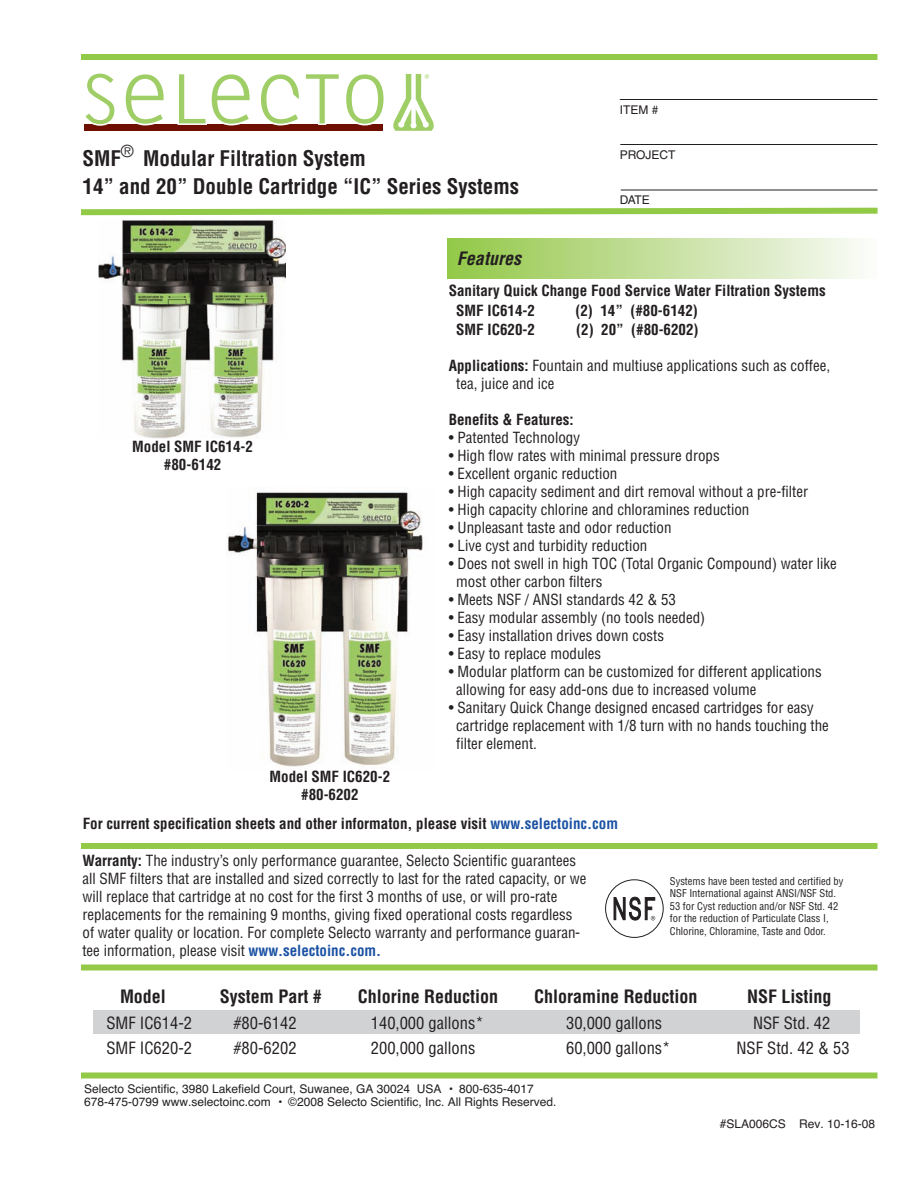
<style>
.page{position:relative;width:918px;height:1188px;background:#fff}
.page>*{position:absolute;margin:0;border:0;box-sizing:border-box;transform-origin:0 0}
.t1{font:700 condensed 21px/27.9px "Helvetica";color:#231f20}
.t2{font:700 condensed 18px "Helvetica";color:#231f20}
.t3{font:italic 700 condensed 18px "Helvetica";letter-spacing:.005em;color:#231f20}
.t4{font:condensed 16.5px "Helvetica";color:#231f20}
.t5{font:condensed 15px/18px "Helvetica";color:#231f20}
.t6{font:700 condensed 15px/18px "Helvetica";color:#231f20;text-align:center}
.t7{font:12px/13.5px "Helvetica";color:#231f20}
.t8{font:12px "Helvetica LT";color:#231f20}
.t9{font:condensed 10.5px/12.6px "Helvetica";color:#231f20}
.s1{font-weight:700}
.s2{color:#1c52a4}
.s3{font-weight:700;color:#1c52a4}
</style>
<div class="page">
<div style="left:81px;top:54px;width:797px;height:6px;background:#92c947"></div>
<svg style="left:81px;top:207px;width:797px;height:9px"></svg>
<hr style="left:620px;top:99px;width:258px;height:1px;background:#231f20">
<hr style="left:620px;top:144px;width:258px;height:1px;background:#231f20">
<hr style="left:621px;top:190px;width:257px;height:1px;background:#231f20">
<div style="left:447px;top:239px;width:431px;height:40px;background:linear-gradient(to right,#93c747,#fbfbfa)"></div>
<img style="left:98px;top:219px;width:188px;height:220px">
<img style="left:227px;top:492px;width:196px;height:275px">
<div style="left:81px;top:843px;width:797px;height:6px;background:#92c947"></div>
<div style="left:81px;top:964px;width:797px;height:6px;background:#92c947"></div>
<div style="left:81px;top:1072px;width:797px;height:6px;background:#92c947"></div>
<div style="left:605px;top:880px;width:58px;height:58px;border:1px solid #231f20;border-radius:50%"></div>
<svg style="left:614px;top:897px;width:41px;height:23px"></svg>
<div style="left:93px;top:1010px;width:767px;height:24px;background:#d1d2d4"></div>
<div style="left:84px;top:124px;width:298px;height:6px;background:#6f0f00"></div>
<svg style="left:393px;top:74px;width:41px;height:57px"></svg>
<svg style="left:85px;top:73px;width:30px;height:53px"></svg>
<svg style="left:177px;top:74px;width:73px;height:51px"></svg>
<svg style="left:125px;top:74px;width:39px;height:51px"></svg>
<svg style="left:261px;top:74px;width:123px;height:51px"></svg>
<h1 class="t1" style="left:82px;top:146px;width:438px">SMF<sup>®</sup> Modular Filtration System<br>14” and 20” Double Cartridge “IC” Series Systems</h1>
<p class="t8" style="left:620px;top:105px;width:40px">ITEM #</p>
<p class="t8" style="left:620px;top:150px;width:57px">PROJECT</p>
<p class="t8" style="left:620px;top:195px;width:32px">DATE</p>
<p class="t6" style="left:132px;top:439px;width:122px">Model SMF IC614-2 #80-6142</p>
<p class="t3" style="left:457px;top:248px;width:66px">Features</p>
<p class="t6" style="left:456px;top:281px;width:371px;line-height:20.2px;text-align:left;text-indent:-8px">Sanitary Quick Change Food Service Water Filtration Systems<br>SMF IC614-2</p>
<p class="t6" style="left:575px;top:303px;width:124px">(2) 14” (#80-6142)</p>
<p class="t6" style="left:456px;top:322px;width:80px">SMF IC620-2</p>
<p class="t6" style="left:576px;top:322px;width:124px">(2) 20” (#80-6202)</p>
<p class="t5" style="left:456px;top:358px;width:375px;text-indent:-8px"><span class="s1">Applications:</span> Fountain and multiuse applications such as coffee, tea, juice and ice</p>
<p class="t6" style="left:449px;top:412px;width:126px">Benefits &amp; Features:</p>
<p class="t5" style="left:449px;top:430px;width:133px">• Patented Technology</p>
<p class="t5" style="left:449px;top:448px;width:272px">• High flow rates with minimal pressure drops</p>
<p class="t5" style="left:449px;top:466px;width:170px">• Excellent organic reduction</p>
<p class="t5" style="left:449px;top:484px;width:361px">• High capacity sediment and dirt removal without a pre-filter</p>
<p class="t5" style="left:449px;top:502px;width:302px">• High capacity chlorine and chloramines reduction</p>
<p class="t5" style="left:449px;top:520px;width:224px">• Unpleasant taste and odor reduction</p>
<p class="t5" style="left:449px;top:538px;width:200px">• Live cyst and turbidity reduction</p>
<p class="t5" style="left:456px;top:556px;width:382px;text-indent:-7px">• Does not swell in high TOC (Total Organic Compound) water like most other carbon filters</p>
<p class="t5" style="left:449px;top:592px;width:229px">• Meets NSF / ANSI standards 42 &amp; 53</p>
<p class="t5" style="left:449px;top:610px;width:258px">• Easy modular assembly (no tools needed)</p>
<p class="t5" style="left:449px;top:628px;width:217px">• Easy installation drives down costs</p>
<p class="t5" style="left:449px;top:646px;width:154px">• Easy to replace modules</p>
<p class="t5" style="left:456px;top:664px;width:367px;text-indent:-8px">• Modular platform can be customized for different applications allowing for easy add-ons due to increased volume</p>
<p class="t5" style="left:456px;top:700px;width:374px;text-indent:-7px">• Sanitary Quick Change designed encased cartridges for easy cartridge replacement with 1/8 turn with no hands touching the filter element.</p>
<p class="t6" style="left:270px;top:769px;width:122px">Model SMF IC620-2 #80-6202</p>
<p class="t6" style="left:83px;top:816px;width:537px">For current specification sheets and other informaton, please visit <span class="s2">www.selectoinc.com</span></p>
<p class="t5" style="left:82px;top:853px;width:506px"><span class="s1">Warranty:</span> The industry’s only performance guarantee, Selecto Scientific guarantees all SMF filters that are installed and sized correctly to last for the rated capacity, or we will replace that cartridge at no cost for the first 3 months of use, or will pro-rate replacements for the remaining 9 months, giving fixed operational costs regardless of water quality or location. For complete Selecto warranty and performance guaran&shy;tee information, please visit <span class="s3">www.selectoinc.com.</span></p>
<p class="t9" style="left:670px;top:875px;width:175px">Systems have been tested and certified by NSF International against ANSI/NSF Std.<br>53 for Cyst reduction and/or NSF Std. 42 for the reduction of Particulate Class I, Chlorine, Chloramine, Taste and Odor.</p>
<p class="t2" style="left:120px;top:989px;width:47px">Model</p>
<p class="t2" style="left:220px;top:989px;width:103px">System Part #</p>
<p class="t2" style="left:358px;top:989px;width:142px">Chlorine Reduction</p>
<p class="t2" style="left:534px;top:989px;width:165px">Chloramine Reduction</p>
<p class="t2" style="left:747px;top:989px;width:86px">NSF Listing</p>
<p class="t4" style="left:106px;top:1017px;width:87px">SMF IC614-2</p>
<p class="t4" style="left:233px;top:1017px;width:65px">#80-6142</p>
<p class="t4" style="left:371px;top:1017px;width:114px">140,000 gallons*</p>
<p class="t4" style="left:566px;top:1017px;width:98px">30,000 gallons</p>
<p class="t4" style="left:753px;top:1017px;width:79px">NSF Std. 42</p>
<p class="t4" style="left:107px;top:1042px;width:87px">SMF IC620-2</p>
<p class="t4" style="left:233px;top:1042px;width:65px">#80-6202</p>
<p class="t4" style="left:371px;top:1042px;width:106px">200,000 gallons</p>
<p class="t4" style="left:566px;top:1042px;width:106px">60,000 gallons*</p>
<p class="t4" style="left:737px;top:1042px;width:115px">NSF Std. 42 &amp; 53</p>
<p class="t7" style="left:84px;top:1082px;width:474px">Selecto Scientific, 3980 Lakefield Court, Suwanee, GA 30024 USA • 800-635-4017<br>678-475-0799 www.selectoinc.com • ©2008 Selecto Scientific, Inc. All Rights Reserved.</p>
<p class="t7" style="left:720px;top:1117px;width:157px">#SLA006CS Rev. 10-16-08</p>
</div>
